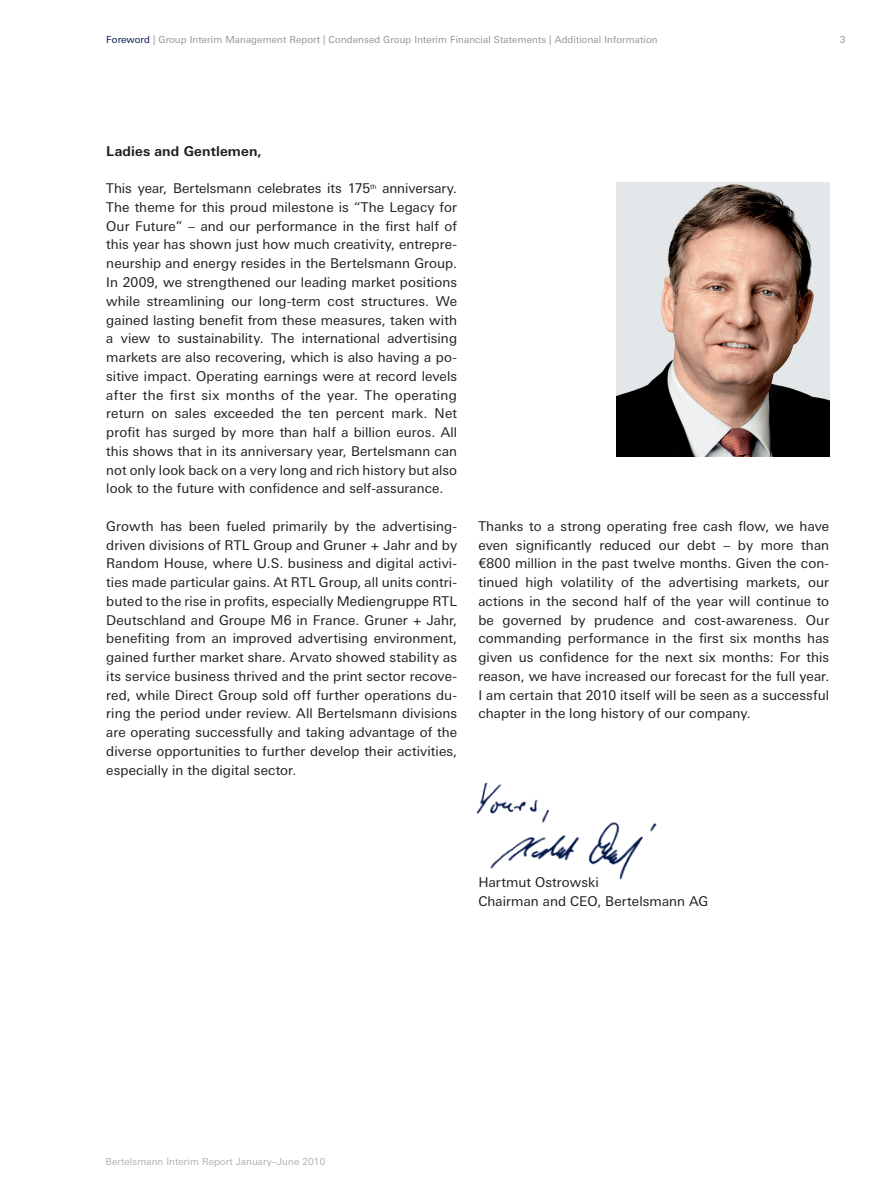
<style>
.page{position:relative;width:893px;height:1191px;background:#fff}
.page>*{position:absolute;margin:0;border:0;box-sizing:border-box;transform-origin:0 0}
.t1{font:13.5px/18.8px "LT Univers Basic";letter-spacing:.005em;color:#231f20;text-align:justify}
.t2{font:700 13.5px "LT Univers Basic";letter-spacing:.01em;color:#231f20}
.t3{font:9.75px "LT Univers Basic";letter-spacing:.01em;color:#939598}
.t4{font:9.75px "LT Univers Basic";letter-spacing:.01em;color:#b0b1b5}
.s1{color:#00174a}
</style>
<div class="page">
<img style="left:490px;top:822px;width:167px;height:58px">
<img style="left:476px;top:782px;width:102px;height:52px">
<img style="left:616px;top:183px;width:213px;height:273px">
<p class="t3" style="left:106px;top:36px;width:553px"><span class="s1">Foreword</span> | Group Interim Management Report | Condensed Group Interim Financial Statements | Additional Information</p>
<p class="t3" style="left:840px;top:35px;width:7px">3</p>
<p class="t2" style="left:106px;top:145px;width:157px">Ladies and Gentlemen,</p>
<p class="t1" style="left:106px;top:180px;width:352px">This year, Bertelsmann celebrates its 175<sup>th</sup> anniversary.<br>The theme for this proud milestone is “The Legacy for Our Future” – and our performance in the first half of this year has shown just how much creativity, entrepre&shy;neurship and energy resides in the Bertelsmann Group.<br>In 2009, we strengthened our leading market positions while streamlining our long-term cost structures. We gained lasting benefit from these measures, taken with a view to sustainability. The international advertising markets are also recovering, which is also having a po&shy;sitive impact. Operating earnings were at record levels after the first six months of the year. The operating return on sales exceeded the ten percent mark. Net profit has surged by more than half a billion euros. All this shows that in its anniversary year, Bertelsmann can not only look back on a very long and rich history but also look to the future with confidence and self-assurance.</p>
<p class="t1" style="left:106px;top:517px;width:352px">Growth has been fueled primarily by the advertising&shy;driven divisions of RTL Group and Gruner + Jahr and by Random House, where U.S. business and digital activi&shy;ties made particular gains. At RTL Group, all units contri&shy;buted to the rise in profits, especially Mediengruppe RTL Deutschland and Groupe M6 in France. Gruner + Jahr, benefiting from an improved advertising environment, gained further market share. Arvato showed stability as its service business thrived and the print sector recove&shy;red, while Direct Group sold off further operations du&shy;ring the period under review. All Bertelsmann divisions are operating successfully and taking advantage of the diverse opportunities to further develop their activities, especially in the digital sector.</p>
<p class="t1" style="left:478px;top:517px;width:352px">Thanks to a strong operating free cash flow, we have even significantly reduced our debt – by more than €800 million in the past twelve months. Given the con&shy;tinued high volatility of the advertising markets, our actions in the second half of the year will continue to be governed by prudence and cost-awareness. Our commanding performance in the first six months has given us confidence for the next six months: For this reason, we have increased our forecast for the full year.<br>I am certain that 2010 itself will be seen as a successful chapter in the long history of our company.</p>
<p class="t1" style="left:478px;top:874px;width:232px">Hartmut Ostrowski<br>Chairman and CEO, Bertelsmann AG</p>
<p class="t4" style="left:105px;top:1157px;width:221px">Bertelsmann Interim Report January–June 2010</p>
</div>
